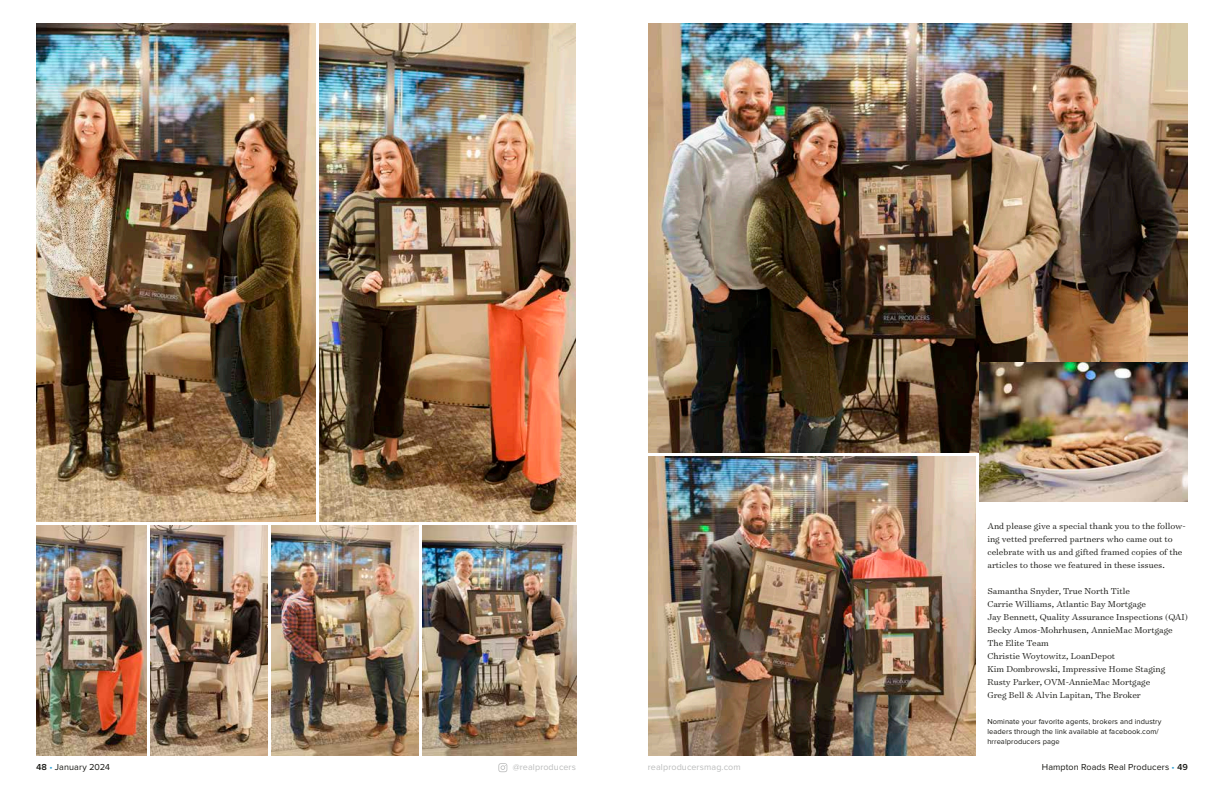
<style>
.page{position:relative;width:1224px;height:792px;background:#fff}
.page>*{position:absolute;margin:0;border:0;box-sizing:border-box;transform-origin:0 0}
.t1{font:300 9.8px/13px "Surveyor Text";color:#171713}
.t2{font:9px "Proxima Nova";letter-spacing:.01em;color:#171713}
.t3{font:9px "Proxima Nova";letter-spacing:.01em;color:#bbbcbc}
.t4{font:7.5px/10px "Proxima Nova";letter-spacing:.01em;color:#171713}
.s1{font-weight:600}
.s2{color:#31a5d9}
</style>
<div class="page">
<svg style="left:498px;top:763px;width:9px;height:9px"></svg>
<img style="left:150px;top:526px;width:118px;height:230px">
<img style="left:648px;top:456px;width:327px;height:300px">
<img style="left:272px;top:526px;width:146px;height:230px">
<img style="left:36px;top:526px;width:110px;height:230px">
<img style="left:648px;top:24px;width:540px;height:428px">
<img style="left:422px;top:526px;width:154px;height:230px">
<img style="left:320px;top:24px;width:256px;height:498px">
<img style="left:36px;top:24px;width:280px;height:498px">
<img style="left:979px;top:362px;width:209px;height:139px">
<p class="t1" style="left:987px;top:519px;width:200px">And please give a special thank you to the follow&shy;ing vetted preferred partners who came out to celebrate with us and gifted framed copies of the articles to those we featured in these issues.</p>
<p class="t1" style="left:987px;top:584px;width:202px">Samantha Snyder, True North Title<br>Carrie Williams, Atlantic Bay Mortgage<br>Jay Bennett, Quality Assurance Inspections (QAI)<br>Becky Amos-Mohrhusen, AnnieMac Mortgage The Elite Team<br>Christie Woytowitz, LoanDepot<br>Kim Dombrowski, Impressive Home Staging Rusty Parker, OVM-AnnieMac Mortgage<br>Greg Bell &amp; Alvin Lapitan, The Broker</p>
<p class="t4" style="left:987px;top:717px;width:176px">Nominate your favorite agents, brokers and industry leaders through the link available at facebook.com/ hrrealproducers page</p>
<p class="t2" style="left:36px;top:762px;width:76px"><span class="s1">48</span> <span class="s2">•</span> January 2024</p>
<p class="t3" style="left:513px;top:762px;width:65px">@realproducers</p>
<p class="t3" style="left:648px;top:762px;width:94px">realproducersmag.com</p>
<p class="t2" style="left:1042px;top:762px;width:148px">Hampton Roads Real Producers <span class="s2">•</span> <span class="s1">49</span></p>
</div>
